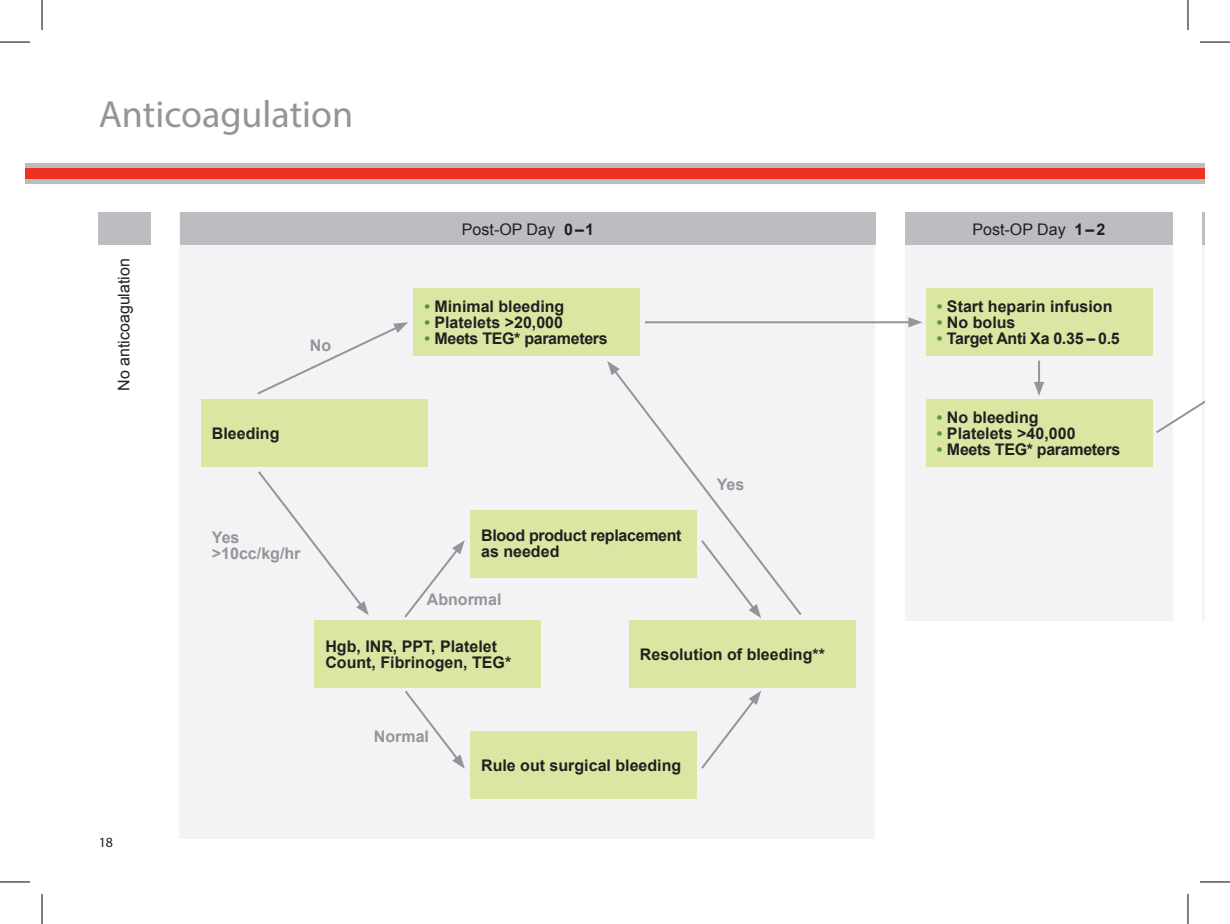
<style>
.page{position:relative;width:1230px;height:924px;background:#fff}
.page>*{position:absolute;margin:0;border:0;box-sizing:border-box;transform-origin:0 0}
.Heads{font:38px "Myriad Pro";color:#939598}
.Bold_6_5_pt{font:700 16px/16px "Arial";color:#231f20}
.Bold_6_5_pt-2{font:700 16px/16px "Arial";letter-spacing:-.02em;color:#231f20}
.Bold_6_5_pt-3{font:16px "Arial";color:#231f20}
.Bold_6_5_pt-4{font:700 16px "Arial";color:#939598}
.Bold_6_5_pt-5{font:14px "Myriad Pro";color:#231f20}
.s1{font-weight:700}
.s2{color:#5c9731}
</style>
<div class="page">
<div style="left:179px;top:212px;width:696px;height:626px;background:#f2f3f4"></div>
<div style="left:905px;top:212px;width:267px;height:408px;background:#f2f3f4"></div>
<hr style="left:1201px;top:212px;width:3px;height:408px;background:#f2f3f4">
<div style="left:25px;top:164px;width:1179px;height:20px;background:#bcbdc0"></div>
<div style="left:25px;top:169px;width:1179px;height:10px;background:#ef3122"></div>
<div style="left:413px;top:288px;width:227px;height:68px;background:#d9e7a2"></div>
<div style="left:925px;top:288px;width:227px;height:68px;background:#d9e7a2"></div>
<div style="left:925px;top:399px;width:227px;height:67px;background:#d9e7a2"></div>
<div style="left:469px;top:510px;width:227px;height:67px;background:#d9e7a2"></div>
<div style="left:469px;top:731px;width:227px;height:67px;background:#d9e7a2"></div>
<div style="left:314px;top:620px;width:227px;height:67px;background:#d9e7a2"></div>
<div style="left:628px;top:620px;width:227px;height:67px;background:#d9e7a2"></div>
<div style="left:200px;top:399px;width:227px;height:67px;background:#d9e7a2"></div>
<div style="left:180px;top:212px;width:695px;height:33px;background:#bcbdc0"></div>
<div style="left:99px;top:212px;width:52px;height:33px;background:#bcbdc0"></div>
<div style="left:905px;top:212px;width:267px;height:33px;background:#bcbdc0"></div>
<hr style="left:1201px;top:212px;width:3px;height:33px;background:#bcbdc0">
<svg style="left:257px;top:322px;width:151px;height:73px"></svg>
<svg style="left:404px;top:540px;width:61px;height:78px"></svg>
<hr style="left:645px;top:321px;width:266px;height:2px;background:#939598">
<svg style="left:908px;top:317px;width:14px;height:10px"></svg>
<svg style="left:258px;top:471px;width:111px;height:144px"></svg>
<svg style="left:405px;top:691px;width:60px;height:77px"></svg>
<svg style="left:701px;top:691px;width:60px;height:78px"></svg>
<svg style="left:611px;top:368px;width:191px;height:249px"></svg>
<svg style="left:607px;top:361px;width:12px;height:14px"></svg>
<hr style="left:1037px;top:360px;width:2px;height:25px;background:#939598">
<svg style="left:1034px;top:381px;width:9px;height:14px"></svg>
<svg style="left:1156px;top:363px;width:48px;height:72px"></svg>
<hr style="left:0;top:42px;width:30px;height:1px;background:#000">
<hr style="left:1199px;top:42px;width:30px;height:1px;background:#000">
<hr style="left:0;top:881px;width:30px;height:1px;background:#000">
<hr style="left:1199px;top:881px;width:30px;height:1px;background:#000">
<hr style="left:42px;top:0;width:1px;height:30px;background:#000">
<hr style="left:42px;top:893px;width:1px;height:30px;background:#000">
<hr style="left:1187px;top:0;width:1px;height:30px;background:#000">
<hr style="left:1187px;top:893px;width:1px;height:30px;background:#000">
<p class="Heads" style="left:99px;top:90px;width:256px">Anticoagulation</p>
<p class="Bold_6_5_pt-3" style="left:113px;top:390px;width:134px;rotate:-90deg">No anticoagulation</p>
<p class="Bold_6_5_pt" style="left:212px;top:425px;width:69px">Bleeding</p>
<p class="Bold_6_5_pt-4" style="left:310px;top:335px;width:23px">No</p>
<p class="Bold_6_5_pt-4" style="left:212px;top:526px;width:29px">Yes</p>
<p class="Bold_6_5_pt-4" style="left:212px;top:542px;width:90px">&gt;10cc/kg/hr</p>
<p class="Bold_6_5_pt-3" style="left:462px;top:219px;width:134px">Post-OP Day <span class="s1">0–1</span></p>
<p class="Bold_6_5_pt" style="left:424px;top:299px;width:141px"><span class="s2">•</span> Minimal bleeding</p>
<p class="Bold_6_5_pt" style="left:424px;top:315px;width:140px"><span class="s2">•</span> Platelets &gt;20,000</p>
<p class="Bold_6_5_pt-2" style="left:424px;top:331px;width:185px"><span class="s2">•</span> Meets TEG* parameters</p>
<p class="Bold_6_5_pt-2" style="left:481px;top:528px;width:202px">Blood product replacement as needed</p>
<p class="Bold_6_5_pt-4" style="left:427px;top:588px;width:76px">Abnormal</p>
<p class="Bold_6_5_pt-4" style="left:716px;top:474px;width:29px">Yes</p>
<p class="Bold_6_5_pt" style="left:325px;top:638px;width:187px">Hgb, INR, PPT, Platelet<br>Count, Fibrinogen, TEG*</p>
<p class="Bold_6_5_pt" style="left:640px;top:646px;width:186px">Resolution of bleeding**</p>
<p class="Bold_6_5_pt-5" style="left:99px;top:833px;width:16px">18</p>
<p class="Bold_6_5_pt-4" style="left:374px;top:725px;width:57px">Normal</p>
<p class="Bold_6_5_pt" style="left:481px;top:757px;width:202px">Rule out surgical bleeding</p>
<p class="Bold_6_5_pt-3" style="left:972px;top:219px;width:134px">Post-OP Day <span class="s1">1–2</span></p>
<p class="Bold_6_5_pt" style="left:936px;top:299px;width:177px"><span class="s2">•</span> Start heparin infusion</p>
<p class="Bold_6_5_pt" style="left:936px;top:315px;width:80px"><span class="s2">•</span> No bolus</p>
<p class="Bold_6_5_pt-2" style="left:936px;top:331px;width:184px"><span class="s2">•</span> Target Anti Xa 0.35 – 0.5</p>
<p class="Bold_6_5_pt" style="left:936px;top:409px;width:103px"><span class="s2">•</span> No bleeding</p>
<p class="Bold_6_5_pt" style="left:936px;top:425px;width:140px"><span class="s2">•</span> Platelets &gt;40,000</p>
<p class="Bold_6_5_pt-2" style="left:936px;top:441px;width:185px"><span class="s2">•</span> Meets TEG* parameters</p>
</div>
